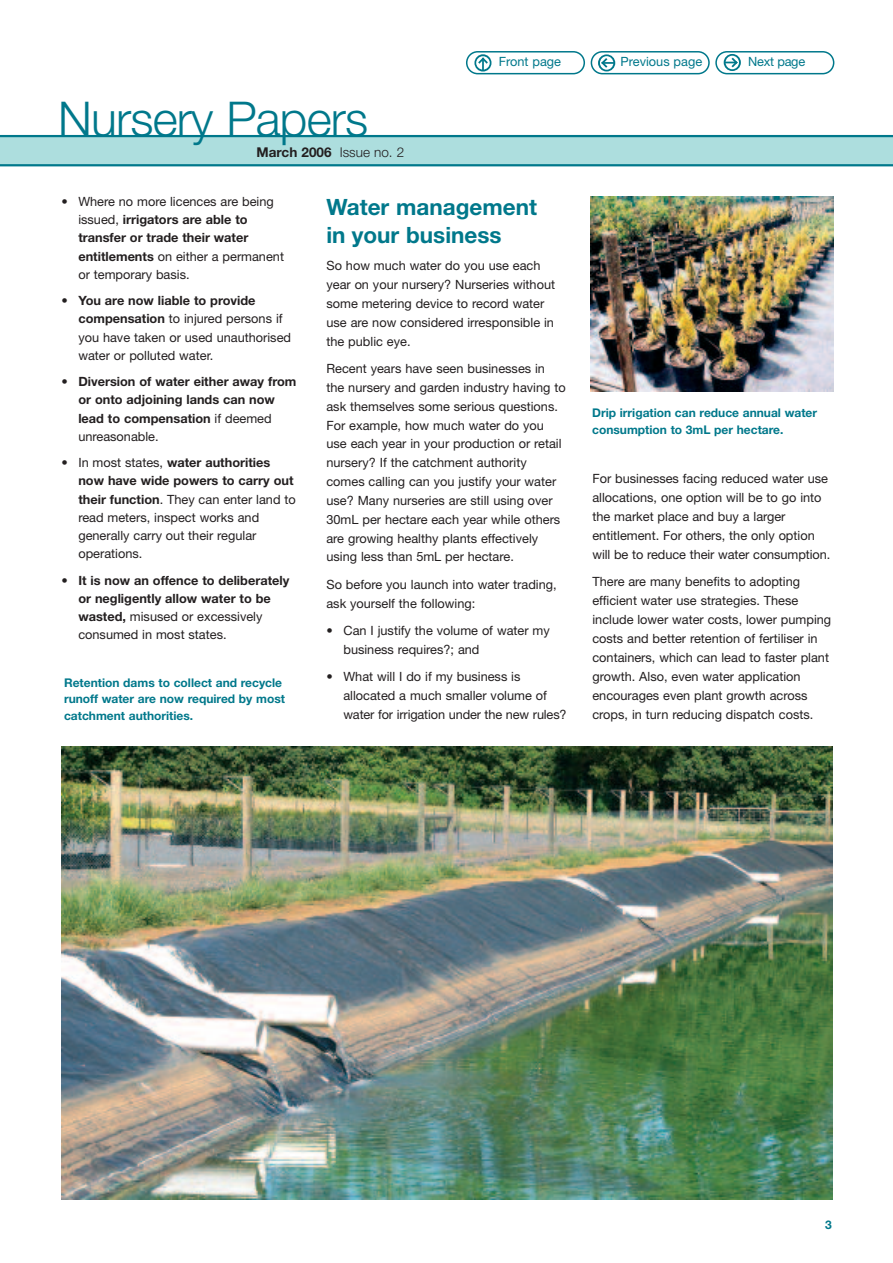
<style>
.page{position:relative;width:893px;height:1263px;background:#fff}
.page>*{position:absolute;margin:0;border:0;box-sizing:border-box;transform-origin:0 0}
.t1{font:300 48px "Helvetica Neue";letter-spacing:-.015em;color:#00788b}
.t2{font:700 22.5px/27.9px "Helvetica Neue";color:#00788b}
.t3{font:700 13.5px "Helvetica Neue";color:#231f20}
.t4{font:12.75px/18.9px "Helvetica Neue";color:#231f20}
.t5{font:700 12.75px/18.1px "Helvetica Neue";color:#231f20}
.t6{font:12.75px "Helvetica Neue";color:#00788b}
.t7{font:12.75px "Helvetica Neue";letter-spacing:-.02em;color:#00788b}
.t8{font:700 12px/16.5px "Helvetica Neue";color:#00788b}
.s1{font-weight:300}
.s2{font-weight:700}
.s3{font-weight:400}
</style>
<div class="page">
<div style="left:0;top:136px;width:893px;height:30px;background:#addede"></div>
<hr style="left:0;top:135px;width:893px;height:2px;background:#00788b">
<hr style="left:0;top:164px;width:893px;height:2px;background:#00788b">
<svg style="left:466px;top:51px;width:119px;height:23px"></svg>
<svg style="left:591px;top:51px;width:243px;height:23px"></svg>
<img style="left:591px;top:196px;width:242px;height:195px">
<img style="left:61px;top:747px;width:771px;height:452px">
<h1 class="t1" style="left:58px;top:102px;width:311px">Nursery Papers</h1>
<p class="t3" style="left:257px;top:148px;width:149px">March 2006 <span class="s1">Issue no. 2</span></p>
<p class="t6" style="left:499px;top:57px;width:64px">Front page</p>
<p class="t6" style="left:621px;top:57px;width:83px">Previous page</p>
<p class="t7" style="left:748px;top:57px;width:58px">Next page</p>
<p class="t4" style="left:78px;top:194px;width:207px;line-height:18.1px;text-indent:-17px">• Where no more licences are being issued, <span class="s2">irrigators are able to transfer or trade their water entitlements</span> on either a permanent or temporary basis.</p>
<p class="t4" style="left:78px;top:293px;width:214px;line-height:18.1px;text-indent:-17px">• <span class="s2">You are now liable to provide compensation</span> to injured persons if you have taken or used unauthorised water or polluted water.</p>
<p class="t5" style="left:78px;top:374px;width:220px;text-indent:-17px"><span class="s3">•</span> Diversion of water either away from or onto adjoining lands can now lead to compensation <span class="s3">if deemed unreasonable.</span></p>
<p class="t4" style="left:78px;top:455px;width:219px;line-height:18.1px;text-indent:-17px">• In most states, <span class="s2">water authorities now have wide powers to carry out their function</span>. They can enter land to read meters, inspect works and generally carry out their regular operations.</p>
<p class="t5" style="left:78px;top:572px;width:212px;text-indent:-17px"><span class="s3">•</span> It is now an offence to deliberately or negligently allow water to be wasted, <span class="s3">misused or excessively consumed in most states.</span></p>
<p class="t8" style="left:64px;top:675px;width:222px">Retention dams to collect and recycle runoff water are now required by most catchment authorities.</p>
<h2 class="t2" style="left:326px;top:195px;width:212px">Water management in your business</h2>
<p class="t4" style="left:326px;top:258px;width:230px">So how much water do you use each year on your nursery? Nurseries without some metering device to record water use are now considered irresponsible in the public eye.</p>
<p class="t4" style="left:326px;top:360px;width:241px">Recent years have seen businesses in the nursery and garden industry having to ask themselves some serious questions.<br>For example, how much water do you use each year in your production or retail nursery? If the catchment authority comes calling can you justify your water use? Many nurseries are still using over 30mL per hectare each year while others are growing healthy plants effectively using less than 5mL per hectare.</p>
<p class="t4" style="left:326px;top:576px;width:232px">So before you launch into water trading, ask yourself the following:</p>
<p class="t4" style="left:343px;top:622px;width:208px;text-indent:-17px">• Can I justify the volume of water my business requires?; and</p>
<p class="t4" style="left:343px;top:668px;width:225px;text-indent:-17px">• What will I do if my business is allocated a much smaller volume of water for irrigation under the new rules?</p>
<p class="t8" style="left:592px;top:406px;width:226px">Drip irrigation can reduce annual water consumption to 3mL per hectare.</p>
<p class="t4" style="left:592px;top:470px;width:239px">For businesses facing reduced water use allocations, one option will be to go into the market place and buy a larger entitlement. For others, the only option will be to reduce their water consumption.</p>
<p class="t4" style="left:592px;top:573px;width:240px">There are many benefits to adopting efficient water use strategies. These include lower water costs, lower pumping costs and better retention of fertiliser in containers, which can lead to faster plant growth. Also, even water application encourages even plant growth across crops, in turn reducing dispatch costs.</p>
<p class="t8" style="left:825px;top:1217px;width:8px">3</p>
</div>
